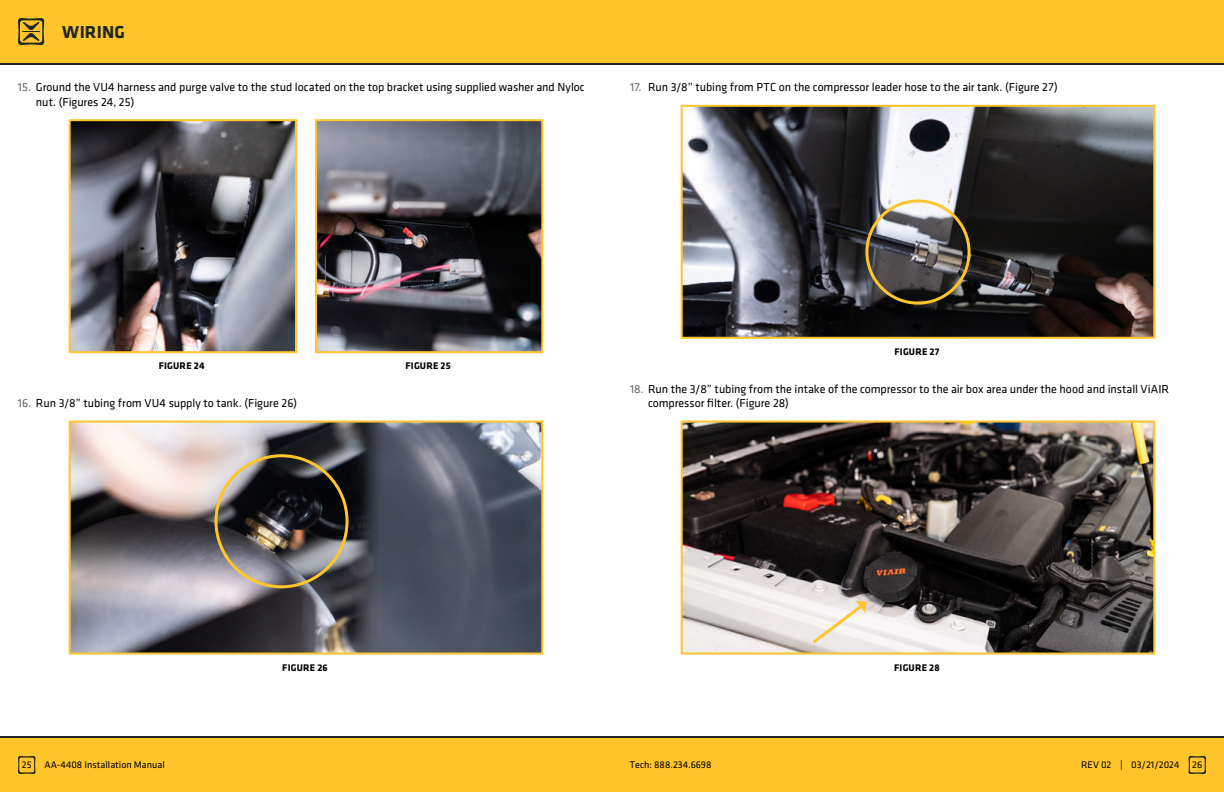
<style>
.page{position:relative;width:1224px;height:792px;background:#fff}
.page>*{position:absolute;margin:0;border:0;box-sizing:border-box;transform-origin:0 0}
.t1{font:700 18px "Klavika";letter-spacing:.01em;color:#202722}
.t2{font:12px/14.4px "Klavika";letter-spacing:-.005em;color:#000}
.t3{font:10px "Klavika";color:#000}
.t4{font:700 10px "Klavika";letter-spacing:.02em;color:#000}
.s1{color:#636466}
</style>
<div class="page">
<div style="left:0;top:738px;width:1224px;height:54px;background:#ffc52b"></div>
<hr style="left:0;top:736px;width:1224px;height:2px;background:#202722">
<svg style="left:18px;top:756px;width:18px;height:18px"></svg>
<svg style="left:1188px;top:756px;width:18px;height:18px"></svg>
<img style="left:72px;top:122px;width:222px;height:228px">
<div style="left:69px;top:119px;width:228px;height:234px;border:2px solid #ffc52b"></div>
<img style="left:318px;top:122px;width:222px;height:228px">
<div style="left:315px;top:119px;width:228px;height:234px;border:2px solid #ffc52b"></div>
<img style="left:72px;top:424px;width:468px;height:228px">
<div style="left:214px;top:454px;width:135px;height:134px;border:3px solid #ffc52b;border-radius:50%"></div>
<div style="left:69px;top:421px;width:474px;height:234px;border:2px solid #ffc52b"></div>
<img style="left:684px;top:108px;width:468px;height:228px">
<div style="left:865px;top:200px;width:106px;height:105px;border:3px solid #ffc52b;border-radius:50%"></div>
<div style="left:681px;top:105px;width:474px;height:234px;border:2px solid #ffc52b"></div>
<img style="left:684px;top:424px;width:468px;height:228px">
<svg style="left:809px;top:601px;width:58px;height:45px"></svg>
<div style="left:681px;top:421px;width:474px;height:234px;border:2px solid #ffc52b"></div>
<div style="left:0;top:0;width:1224px;height:63px;background:#ffc52b"></div>
<hr style="left:0;top:63px;width:1224px;height:2px;background:#202722">
<svg style="left:18px;top:18px;width:26px;height:27px"></svg>
<h1 class="t1" style="left:62px;top:22px;width:64px">WIRING</h1>
<p class="t2" style="left:36px;top:80px;width:550px;text-indent:-18px"><span class="s1">15.</span> Ground the VU4 harness and purge valve to the stud located on the top bracket using supplied washer and Nyloc nut. (Figures 24, 25)</p>
<p class="t2" style="left:630px;top:80px;width:429px"><span class="s1">17.</span> Run 3/8” tubing from PTC on the compressor leader hose to the air tank. (Figure 27)</p>
<p class="t4" style="left:159px;top:360px;width:12px">FIGURE</p>
<p class="t4" style="left:194px;top:360px;width:12px">24</p>
<p class="t4" style="left:406px;top:360px;width:12px">FIGURE</p>
<p class="t4" style="left:441px;top:360px;width:12px">25</p>
<p class="t2" style="left:18px;top:396px;width:281px"><span class="s1">16.</span> Run 3/8” tubing from VU4 supply to tank. (Figure 26)</p>
<p class="t4" style="left:895px;top:346px;width:12px">FIGURE</p>
<p class="t4" style="left:930px;top:346px;width:11px">27</p>
<p class="t2" style="left:648px;top:382px;width:523px;text-indent:-18px"><span class="s1">18.</span> Run the 3/8” tubing from the intake of the compressor to the air box area under the hood and install ViAIR compressor filter. (Figure 28)</p>
<p class="t4" style="left:282px;top:662px;width:12px">FIGURE</p>
<p class="t4" style="left:317px;top:662px;width:12px">26</p>
<p class="t4" style="left:894px;top:662px;width:12px">FIGURE</p>
<p class="t4" style="left:929px;top:662px;width:12px">28</p>
<p class="t3" style="left:22px;top:760px;width:11px">25</p>
<p class="t3" style="left:44px;top:760px;width:122px">AA-4408 Installation Manual</p>
<p class="t3" style="left:630px;top:760px;width:83px">Tech: 888.234.6698</p>
<p class="t3" style="left:1081px;top:760px;width:100px">REV 02 | 03/21/2024</p>
<p class="t3" style="left:1192px;top:760px;width:11px">26</p>
</div>
